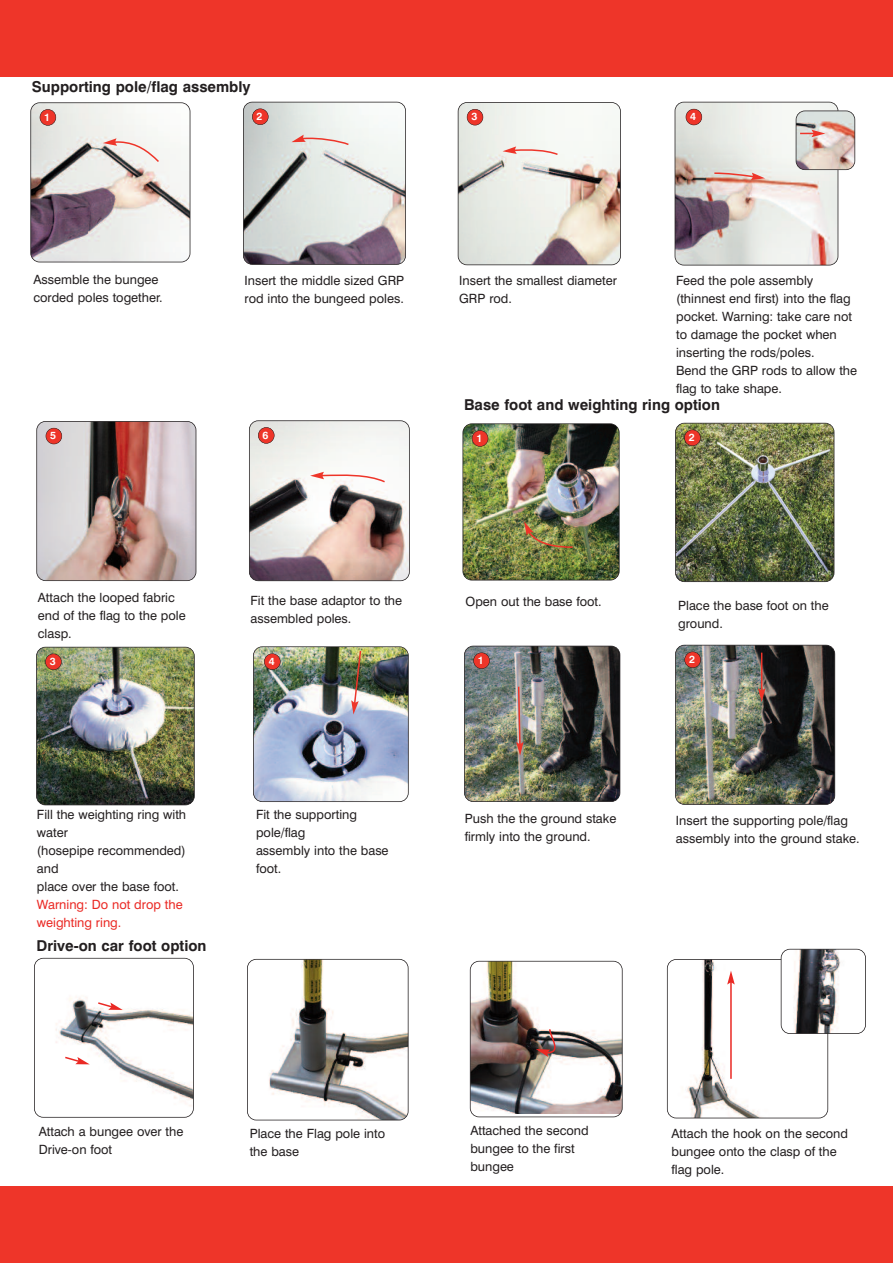
<style>
.page{position:relative;width:893px;height:1263px;background:#fff}
.page>*{position:absolute;margin:0;border:0;box-sizing:border-box;transform-origin:0 0}
.t1{font:700 15px "Swiss 721 BT";color:#231f20}
.t2{font:12.75px/18px "Swiss 721 BT";color:#231f20}
.t3{font:12.75px/18px "Swiss 721 BT";color:#ea2924}
.t4{font:700 10.5px "Swiss 721 BT";color:#fff}
</style>
<div class="page">
<img style="left:253px;top:647px;width:155px;height:154px;border-radius:9px">
<div style="left:253px;top:646px;width:156px;height:156px;border:2px solid #231f20;border-radius:9px"></div>
<div style="left:0;top:0;width:893px;height:77px;background:#ee3529"></div>
<div style="left:0;top:1186px;width:893px;height:77px;background:#ee3529"></div>
<img style="left:463px;top:424px;width:156px;height:156px;border-radius:9px">
<div style="left:462px;top:423px;width:158px;height:157px;border:2px solid #231f20;border-radius:9px"></div>
<div style="left:472px;top:430px;width:16px;height:16px;background:#ee3529;border-radius:50%"></div>
<div style="left:472px;top:430px;width:16px;height:17px;border:1px solid #231f20;border-radius:50%"></div>
<img style="left:675px;top:423px;width:159px;height:159px;border-radius:9px">
<div style="left:675px;top:423px;width:159px;height:159px;border:2px solid #231f20;border-radius:9px"></div>
<div style="left:684px;top:430px;width:16px;height:16px;background:#ee3529;border-radius:8px"></div>
<div style="left:684px;top:430px;width:17px;height:16px;border:1px solid #231f20;border-radius:8px"></div>
<img style="left:37px;top:647px;width:157px;height:158px;border-radius:9px">
<div style="left:36px;top:647px;width:159px;height:158px;border:2px solid #231f20;border-radius:9px"></div>
<div style="left:45px;top:654px;width:16px;height:16px;background:#ee3529;border-radius:8px"></div>
<div style="left:45px;top:654px;width:17px;height:16px;border:1px solid #231f20;border-radius:8px"></div>
<div style="left:264px;top:654px;width:16px;height:16px;background:#ee3529;border-radius:8px"></div>
<div style="left:264px;top:653px;width:17px;height:17px;border:1px solid #231f20;border-radius:8px"></div>
<svg style="left:524px;top:521px;width:50px;height:28px"></svg>
<svg style="left:351px;top:649px;width:11px;height:65px"></svg>
<img style="left:675px;top:102px;width:163px;height:163px;border-radius:9px">
<div style="left:675px;top:102px;width:163px;height:163px;border:2px solid #231f20;border-radius:9px"></div>
<img style="left:31px;top:103px;width:159px;height:159px;border-radius:9px">
<div style="left:30px;top:102px;width:160px;height:160px;border:2px solid #231f20;border-radius:9px"></div>
<div style="left:40px;top:109px;width:16px;height:16px;background:#ee3529;border-radius:50%"></div>
<div style="left:40px;top:109px;width:16px;height:17px;border:1px solid #231f20;border-radius:50%"></div>
<img style="left:243px;top:102px;width:163px;height:162px;border-radius:9px">
<div style="left:243px;top:102px;width:163px;height:163px;border:2px solid #231f20;border-radius:9px"></div>
<div style="left:252px;top:109px;width:16px;height:16px;background:#ee3529;border-radius:8px"></div>
<div style="left:252px;top:109px;width:16px;height:16px;border:1px solid #231f20;border-radius:8px"></div>
<img style="left:458px;top:103px;width:162px;height:162px;border-radius:9px">
<div style="left:458px;top:102px;width:163px;height:163px;border:2px solid #231f20;border-radius:9px"></div>
<div style="left:467px;top:109px;width:16px;height:16px;background:#ee3529;border-radius:8px"></div>
<div style="left:467px;top:109px;width:16px;height:16px;border:1px solid #231f20;border-radius:8px"></div>
<div style="left:686px;top:109px;width:16px;height:16px;background:#ee3529;border-radius:8px"></div>
<div style="left:686px;top:109px;width:16px;height:16px;border:1px solid #231f20;border-radius:8px"></div>
<img style="left:464px;top:646px;width:156px;height:156px;border-radius:9px">
<div style="left:464px;top:646px;width:156px;height:156px;border:2px solid #231f20;border-radius:9px"></div>
<div style="left:473px;top:653px;width:17px;height:16px;background:#ee3529;border-radius:50%"></div>
<div style="left:473px;top:652px;width:17px;height:17px;border:1px solid #231f20;border-radius:50%"></div>
<svg style="left:516px;top:685px;width:8px;height:117px"></svg>
<img style="left:675px;top:645px;width:160px;height:159px;border-radius:9px">
<div style="left:675px;top:645px;width:160px;height:160px;border:2px solid #231f20;border-radius:9px"></div>
<div style="left:685px;top:652px;width:16px;height:16px;background:#ee3529;border-radius:8px"></div>
<div style="left:684px;top:651px;width:17px;height:17px;border:1px solid #231f20;border-radius:8px"></div>
<hr style="left:761px;top:653px;width:1px;height:38px;background:#ee3529">
<svg style="left:758px;top:688px;width:7px;height:14px"></svg>
<svg style="left:103px;top:138px;width:58px;height:26px"></svg>
<svg style="left:291px;top:135px;width:59px;height:11px"></svg>
<img style="left:37px;top:421px;width:159px;height:160px;border-radius:9px">
<div style="left:36px;top:421px;width:160px;height:160px;border:2px solid #231f20;border-radius:9px"></div>
<div style="left:46px;top:428px;width:16px;height:16px;background:#ee3529;border-radius:50%"></div>
<div style="left:46px;top:428px;width:16px;height:16px;border:1px solid #231f20;border-radius:50%"></div>
<img style="left:249px;top:421px;width:160px;height:160px;border-radius:9px">
<div style="left:249px;top:420px;width:161px;height:161px;border:2px solid #231f20;border-radius:9px"></div>
<div style="left:258px;top:427px;width:16px;height:16px;background:#ee3529;border-radius:8px"></div>
<div style="left:258px;top:427px;width:16px;height:17px;border:1px solid #231f20;border-radius:8px"></div>
<svg style="left:503px;top:146px;width:56px;height:10px"></svg>
<img style="left:796px;top:111px;width:59px;height:59px;border-radius:9px">
<div style="left:796px;top:111px;width:59px;height:59px;border:2px solid #231f20;border-radius:9px"></div>
<svg style="left:800px;top:130px;width:25px;height:7px"></svg>
<svg style="left:713px;top:172px;width:52px;height:8px"></svg>
<svg style="left:310px;top:472px;width:77px;height:12px"></svg>
<img style="left:247px;top:959px;width:161px;height:161px;border-radius:9px">
<div style="left:247px;top:959px;width:161px;height:161px;border:2px solid #231f20;border-radius:9px"></div>
<img style="left:34px;top:958px;width:159px;height:159px;border-radius:9px">
<div style="left:34px;top:958px;width:160px;height:160px;border:2px solid #231f20;border-radius:9px"></div>
<img style="left:470px;top:961px;width:150px;height:153px">
<div style="left:470px;top:961px;width:153px;height:156px;border:2px solid #231f20;border-radius:9px"></div>
<img style="left:667px;top:959px;width:92px;height:159px">
<div style="left:667px;top:959px;width:161px;height:159px;border:2px solid #231f20;border-radius:9px"></div>
<img style="left:781px;top:949px;width:84px;height:84px;border-radius:9px">
<div style="left:781px;top:949px;width:85px;height:85px;border:2px solid #231f20;border-radius:9px"></div>
<svg style="left:96px;top:1001px;width:27px;height:9px"></svg>
<svg style="left:63px;top:1055px;width:27px;height:9px"></svg>
<svg style="left:536px;top:1027px;width:24px;height:30px"></svg>
<hr style="left:730px;top:982px;width:2px;height:97px;background:#ea2924">
<svg style="left:727px;top:971px;width:8px;height:13px"></svg>
<p class="t1" style="left:32px;top:81px;width:220px">Supporting pole/flag assembly</p>
<p class="t4" style="left:44px;top:113px;width:7px">1</p>
<p class="t4" style="left:257px;top:112px;width:7px">2</p>
<p class="t4" style="left:471px;top:113px;width:7px">3</p>
<p class="t4" style="left:690px;top:113px;width:7px">4</p>
<p class="t2" style="left:33px;top:272px;width:131px">Assemble the bungee corded poles together.</p>
<p class="t2" style="left:244px;top:273px;width:161px">Insert the middle sized GRP rod into the bungeed poles.</p>
<p class="t2" style="left:459px;top:273px;width:159px">Insert the smallest diameter<br>GRP rod.</p>
<p class="t2" style="left:676px;top:273px;width:183px">Feed the pole assembly (thinnest end first) into the flag pocket. Warning: take care not to damage the pocket when inserting the rods/poles.<br>Bend the GRP rods to allow the flag to take shape.</p>
<p class="t1" style="left:464px;top:399px;width:258px">Base foot and weighting ring option</p>
<p class="t4" style="left:50px;top:432px;width:7px">5</p>
<p class="t4" style="left:263px;top:431px;width:7px">6</p>
<p class="t4" style="left:476px;top:434px;width:7px">1</p>
<p class="t4" style="left:689px;top:433px;width:7px">2</p>
<p class="t2" style="left:38px;top:590px;width:149px">Attach the looped fabric end of the flag to the pole clasp.</p>
<p class="t2" style="left:250px;top:593px;width:153px">Fit the base adaptor to the assembled poles.</p>
<p class="t2" style="left:465px;top:594px;width:138px">Open out the base foot.</p>
<p class="t2" style="left:678px;top:597px;width:152px">Place the base foot on the ground.</p>
<p class="t4" style="left:50px;top:657px;width:7px">3</p>
<p class="t4" style="left:269px;top:657px;width:7px">4</p>
<p class="t4" style="left:478px;top:656px;width:7px">1</p>
<p class="t4" style="left:689px;top:655px;width:7px">2</p>
<p class="t2" style="left:37px;top:807px;width:151px">Fill the weighting ring with water<br>(hosepipe recommended) and<br>place over the base foot.</p>
<p class="t3" style="left:37px;top:897px;width:147px">Warning: Do not drop the weighting ring.</p>
<p class="t2" style="left:256px;top:807px;width:134px">Fit the supporting pole/flag<br>assembly into the base foot.</p>
<p class="t2" style="left:465px;top:811px;width:153px">Push the the ground stake firmly into the ground.</p>
<p class="t2" style="left:676px;top:812px;width:185px">Insert the supporting pole/flag assembly into the ground stake.</p>
<p class="t1" style="left:37px;top:940px;width:171px">Drive-on car foot option</p>
<p class="t2" style="left:39px;top:1124px;width:146px">Attach a bungee over the<br>Drive-on foot</p>
<p class="t2" style="left:250px;top:1125px;width:137px">Place the Flag pole into the base</p>
<p class="t2" style="left:470px;top:1123px;width:120px">Attached the second bungee to the first bungee</p>
<p class="t2" style="left:671px;top:1126px;width:178px">Attach the hook on the second bungee onto the clasp of the flag pole.</p>
</div>
